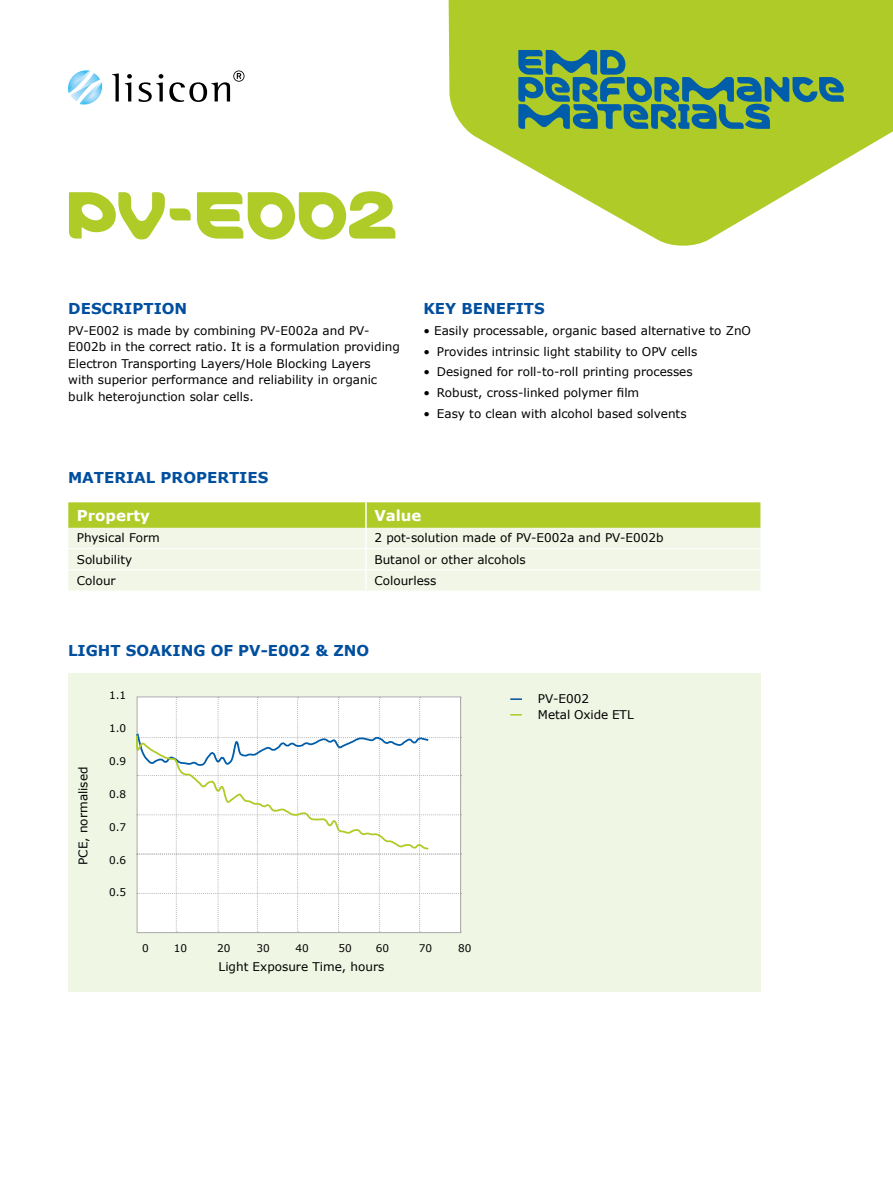
<style>
.page{position:relative;width:893px;height:1188px;background:#fff}
.page>*{position:absolute;margin:0;border:0;box-sizing:border-box;transform-origin:0 0}
.t1{font:67.5px "Merck";letter-spacing:-.005em;color:#afcb27}
.t2{font:700 15px "Verdana";color:#004f9f}
.t3{font:700 15px "Verdana";color:#fff}
.t4{font:12px/16.5px "Verdana";color:#000}
.t5{font:10.5px "Verdana";color:#000}
</style>
<div class="page">
<div style="left:68px;top:673px;width:692px;height:319px;background:#f0f6e4"></div>
<svg style="left:68px;top:502px;width:692px;height:26px;background:#b0cc2b"></svg>
<div style="left:68px;top:528px;width:692px;height:63px;background:#f1f6e6"></div>
<hr style="left:365px;top:528px;width:2px;height:20px;background:#fff">
<hr style="left:365px;top:549px;width:2px;height:20px;background:#fff">
<hr style="left:365px;top:570px;width:2px;height:21px;background:#fff">
<hr style="left:365px;top:502px;width:2px;height:26px;background:#fff">
<hr style="left:68px;top:548px;width:298px;height:1px;background:#fff">
<hr style="left:366px;top:548px;width:394px;height:1px;background:#fff">
<hr style="left:68px;top:569px;width:298px;height:1px;background:#fff">
<hr style="left:366px;top:569px;width:394px;height:1px;background:#fff">
<svg style="left:510px;top:714px;width:12px;height:2px"></svg>
<svg style="left:510px;top:698px;width:12px;height:2px"></svg>
<svg style="left:136px;top:697px;width:326px;height:236px;background:#f9faf9"></svg>
<svg style="left:112px;top:73px;width:7px;height:28px"></svg>
<svg style="left:125px;top:74px;width:7px;height:27px"></svg>
<svg style="left:139px;top:74px;width:24px;height:28px"></svg>
<svg style="left:169px;top:70px;width:75px;height:32px"></svg>
<svg style="left:68px;top:70px;width:35px;height:35px"></svg>
<svg style="left:448px;top:0;width:445px;height:246px;fill:#afcb27"></svg>
<svg style="left:518px;top:50px;width:326px;height:79px;background:#6a9f5a"></svg>
<h1 class="t1" style="left:68px;top:175px;width:333px">PV-E002</h1>
<p class="t2" style="left:68px;top:298px;width:120px">DESCRIPTION</p>
<p class="t4" style="left:68px;top:323px;width:333px">PV-E002 is made by combining PV-E002a and PV-E002b in the correct ratio. It is a formulation providing Electron Transporting Layers/Hole Blocking Layers<br>with superior performance and reliability in organic bulk heterojunction solar cells.</p>
<p class="t2" style="left:423px;top:298px;width:123px">KEY BENEFITS</p>
<p class="t4" style="left:423px;top:323px;width:329px">• Easily processable, organic based alternative to ZnO</p>
<p class="t4" style="left:423px;top:343px;width:275px">• Provides intrinsic light stability to OPV cells</p>
<p class="t4" style="left:423px;top:364px;width:271px">• Designed for roll-to-roll printing processes</p>
<p class="t4" style="left:423px;top:385px;width:217px">• Robust, cross-linked polymer film</p>
<p class="t4" style="left:423px;top:406px;width:265px">• Easy to clean with alcohol based solvents</p>
<p class="t2" style="left:68px;top:467px;width:202px">MATERIAL PROPERTIES</p>
<p class="t3" style="left:77px;top:505px;width:75px">Property</p>
<p class="t3" style="left:374px;top:505px;width:48px">Value</p>
<p class="t4" style="left:77px;top:530px;width:85px">Physical Form</p>
<p class="t4" style="left:374px;top:530px;width:291px">2 pot-solution made of PV-E002a and PV-E002b</p>
<p class="t4" style="left:77px;top:551px;width:57px">Solubility</p>
<p class="t4" style="left:374px;top:551px;width:153px">Butanol or other alcohols</p>
<p class="t4" style="left:77px;top:573px;width:40px">Colour</p>
<p class="t4" style="left:374px;top:573px;width:63px">Colourless</p>
<p class="t2" style="left:68px;top:639px;width:303px">LIGHT SOAKING OF PV-E002 &amp; ZNO</p>
<p class="t4" style="left:75px;top:865px;width:100px;rotate:-90deg">PCE, normalised</p>
<p class="t5" style="left:109px;top:689px;width:19px">1.1</p>
<p class="t5" style="left:109px;top:722px;width:19px">1.0</p>
<p class="t5" style="left:109px;top:755px;width:19px">0.9</p>
<p class="t5" style="left:109px;top:787px;width:19px">0.8</p>
<p class="t5" style="left:109px;top:820px;width:19px">0.7</p>
<p class="t5" style="left:109px;top:853px;width:19px">0.6</p>
<p class="t5" style="left:109px;top:886px;width:19px">0.5</p>
<p class="t5" style="left:142px;top:941px;width:8px">0</p>
<p class="t5" style="left:174px;top:941px;width:15px">10</p>
<p class="t5" style="left:217px;top:941px;width:15px">20</p>
<p class="t5" style="left:256px;top:941px;width:15px">30</p>
<p class="t5" style="left:296px;top:941px;width:15px">40</p>
<p class="t5" style="left:338px;top:941px;width:15px">50</p>
<p class="t5" style="left:376px;top:941px;width:15px">60</p>
<p class="t5" style="left:419px;top:941px;width:15px">70</p>
<p class="t5" style="left:458px;top:941px;width:15px">80</p>
<p class="t4" style="left:219px;top:959px;width:167px">Light Exposure Time, hours</p>
<p class="t4" style="left:538px;top:690px;width:97px">PV-E002<br>Metal Oxide ETL</p>
</div>
